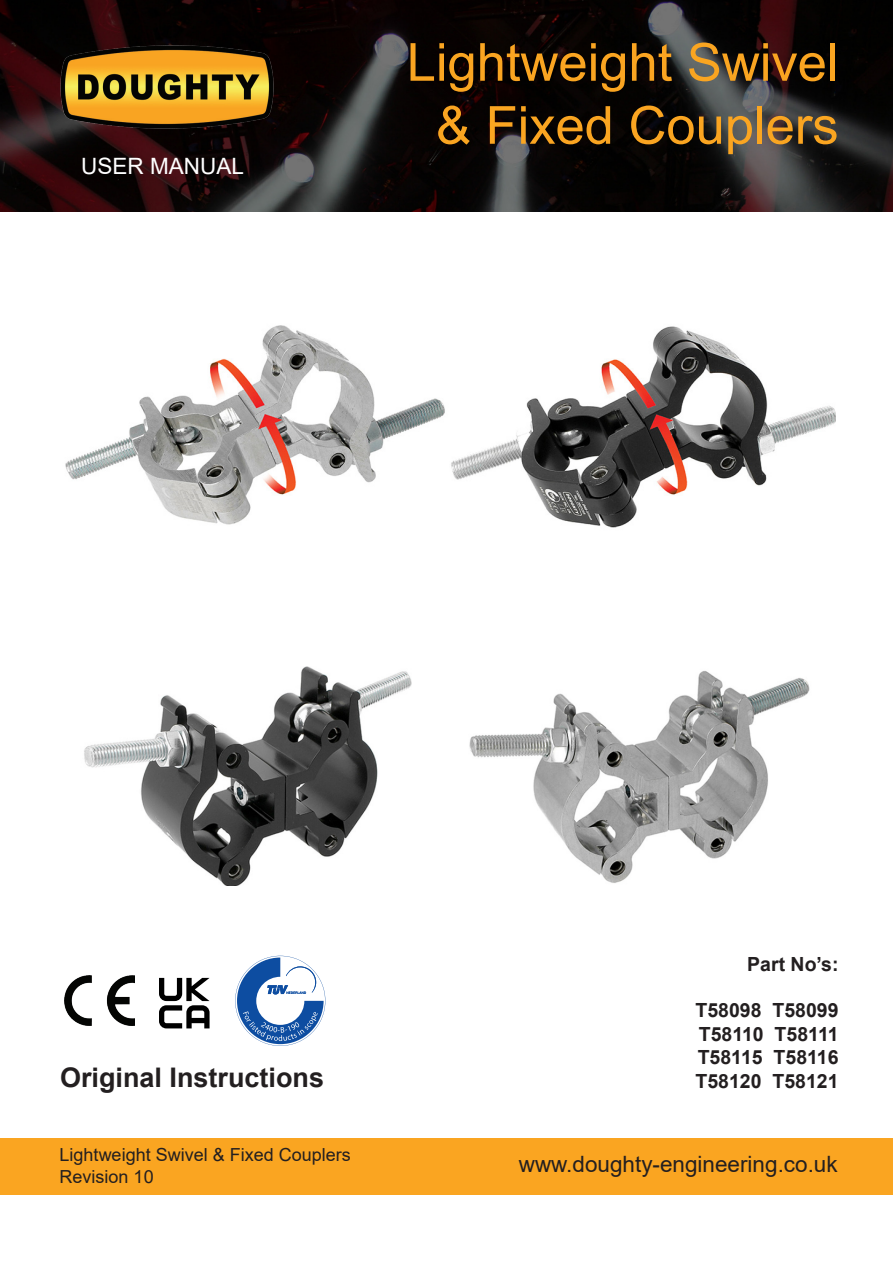
<style>
.page{position:relative;width:893px;height:1263px;background:#fff}
.page>*{position:absolute;margin:0;border:0;box-sizing:border-box;transform-origin:0 0}
.t1{font:52.5px/63px "Arial";color:#faa521;text-align:center}
.t2{font:700 27px "Arial";color:#231f20}
.t3{font:22.5px "Arial";color:#231f20}
.t4{font:22.5px "Arial";color:#fff}
.t5{font:700 19.5px "Arial";color:#231f20}
.t6{font:18px "Arial";color:#231f20}
</style>
<div class="page">
<div style="left:0;top:1138px;width:893px;height:57px;background:#faa521"></div>
<img style="left:0;top:1px;width:893px;height:210px">
<img style="left:61px;top:45px;width:213px;height:83px">
<img style="left:65px;top:975px;width:69px;height:50px">
<svg style="left:235px;top:956px;width:90px;height:90px"></svg>
<svg style="left:159px;top:978px;width:51px;height:50px"></svg>
<img style="left:65px;top:325px;width:771px;height:203px">
<img style="left:469px;top:671px;width:341px;height:212px">
<img style="left:84px;top:666px;width:328px;height:219px">
<p class="t4" style="left:81px;top:151px;width:164px">USER MANUAL</p>
<p class="t1" style="left:407px;top:30px;width:433px">Lightweight Swivel &amp; Fixed Couplers</p>
<p class="t2" style="left:60px;top:1059px;width:266px">Original Instructions</p>
<p class="t6" style="left:60px;top:1142px;width:293px">Lightweight Swivel &amp; Fixed Couplers</p>
<p class="t6" style="left:60px;top:1164px;width:96px">Revision 10</p>
<p class="t5" style="left:747px;top:950px;width:93px">Part No’s:</p>
<p class="t5" style="left:695px;top:997px;width:145px">T58098 T58099</p>
<p class="t5" style="left:699px;top:1020px;width:141px">T58110 T58111</p>
<p class="t5" style="left:698px;top:1044px;width:142px">T58115 T58116</p>
<p class="t5" style="left:695px;top:1067px;width:145px">T58120 T58121</p>
<p class="t3" style="left:519px;top:1148px;width:320px">www.doughty-engineering.co.uk</p>
</div>
